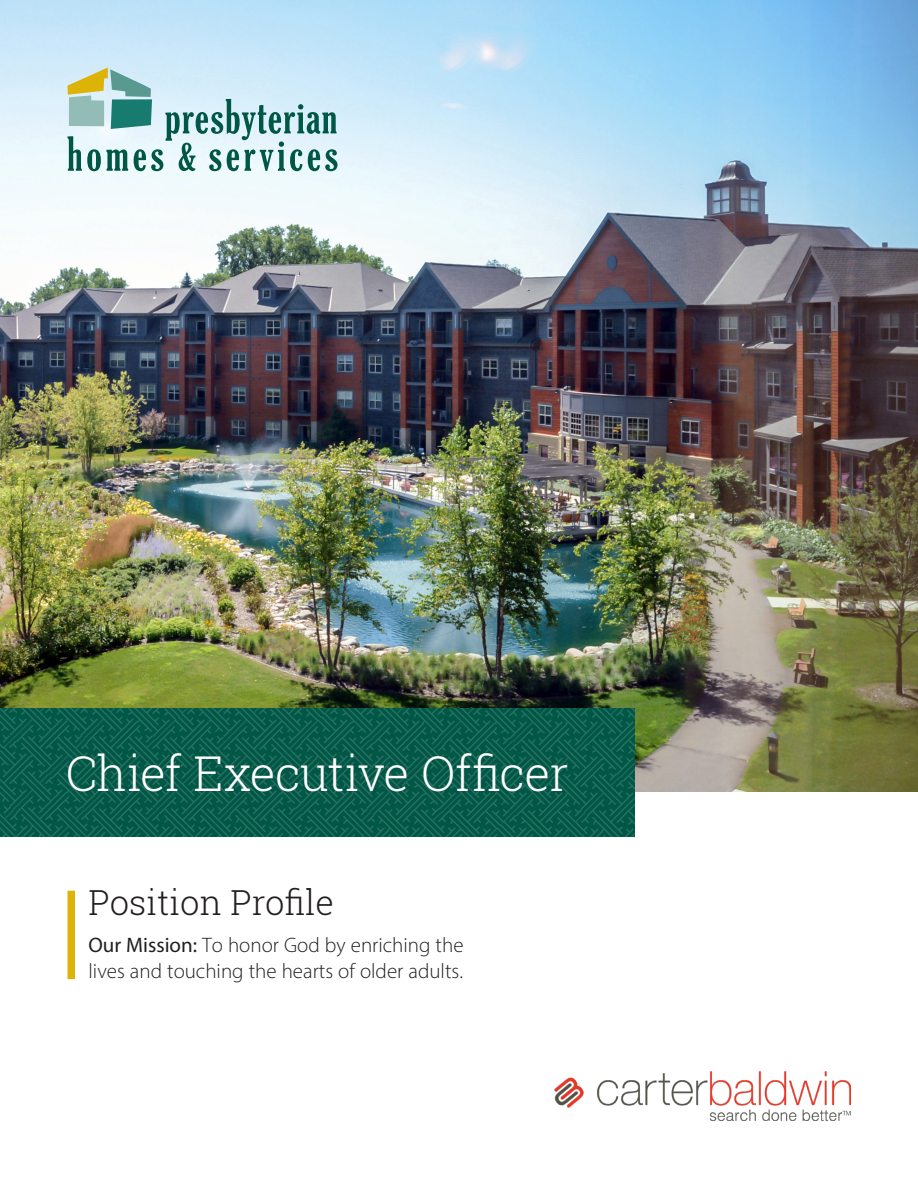
<style>
.page{position:relative;width:918px;height:1188px;background:#fff}
.page>*{position:absolute;margin:0;border:0;box-sizing:border-box;transform-origin:0 0}
.t1{font:300 48px "Roboto Slab";letter-spacing:-.02em;color:#fff}
.t2{font:300 34.5px "Roboto Slab";color:#231f20}
.Cover_Living_Option_Name{font:300 21px/25.5px "Myriad Pro";color:#231f20}
.s1{font-weight:400}
</style>
<div class="page">
<img style="left:0;top:0;width:918px;height:791px">
<svg style="left:0;top:709px;width:634px;height:128px;fill:#005746"></svg>
<svg style="left:68px;top:68px;width:270px;height:103px"></svg>
<div style="left:68px;top:891px;width:7px;height:88px;background:#deb308"></div>
<img style="left:554px;top:1071px;width:296px;height:49px">
<p class="t1" style="left:66px;top:741px;width:504px">Chief Executive Officer</p>
<p class="t2" style="left:88px;top:879px;width:247px">Position Profile</p>
<p class="Cover_Living_Option_Name" style="left:88px;top:932px;width:377px"><span class="s1">Our Mission:</span> To honor God by enriching the lives and touching the hearts of older adults.</p>
</div>
